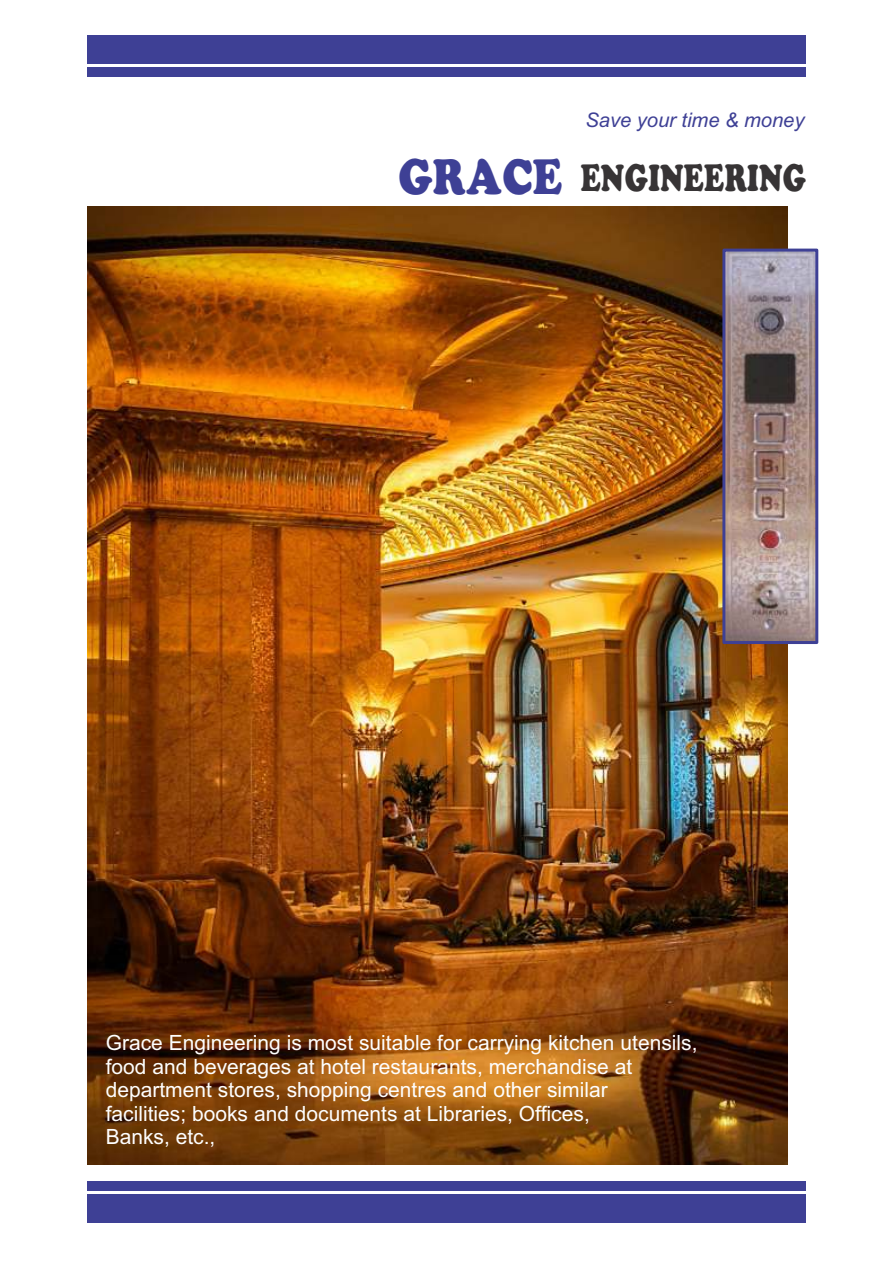
<style>
.page{position:relative;width:893px;height:1263px;background:#fff}
.page>*{position:absolute;margin:0;border:0;box-sizing:border-box;transform-origin:0 0}
.t1{font:39.75px "Cookie";color:#373435;scale:.72 1}
.t2{font:21px/23.4px "Arial";color:#fefefe}
.t3{font:italic 20.1px "Arial";color:#3e4095}
.s1{font-size:51.75px;color:#3e4095}
</style>
<div class="page">
<img style="left:87px;top:207px;width:700px;height:957px">
<div style="left:87px;top:35px;width:719px;height:28px;background:#3e4095"></div>
<div style="left:87px;top:67px;width:719px;height:10px;background:#3e4095"></div>
<div style="left:87px;top:1194px;width:719px;height:28px;background:#3e4095"></div>
<div style="left:87px;top:1181px;width:719px;height:9px;background:#3e4095"></div>
<img style="left:726px;top:253px;width:88px;height:387px">
<div style="left:722px;top:249px;width:96px;height:395px;border:3px solid #3e4095"></div>
<p class="t3" style="left:585px;top:112px;width:221px">Save your time &amp; money</p>
<h1 class="t1" style="left:398px;top:163px;width:568px"><span class="s1">GRACE</span> ENGINEERING</h1>
<p class="t2" style="left:106px;top:1033px;width:593px">Grace Engineering is most suitable for carrying kitchen utensils, food and beverages at hotel restaurants, merchandise at department stores, shopping centres and other similar<br>facilities; books and documents at Libraries, Offices,<br>Banks, etc.,</p>
</div>
